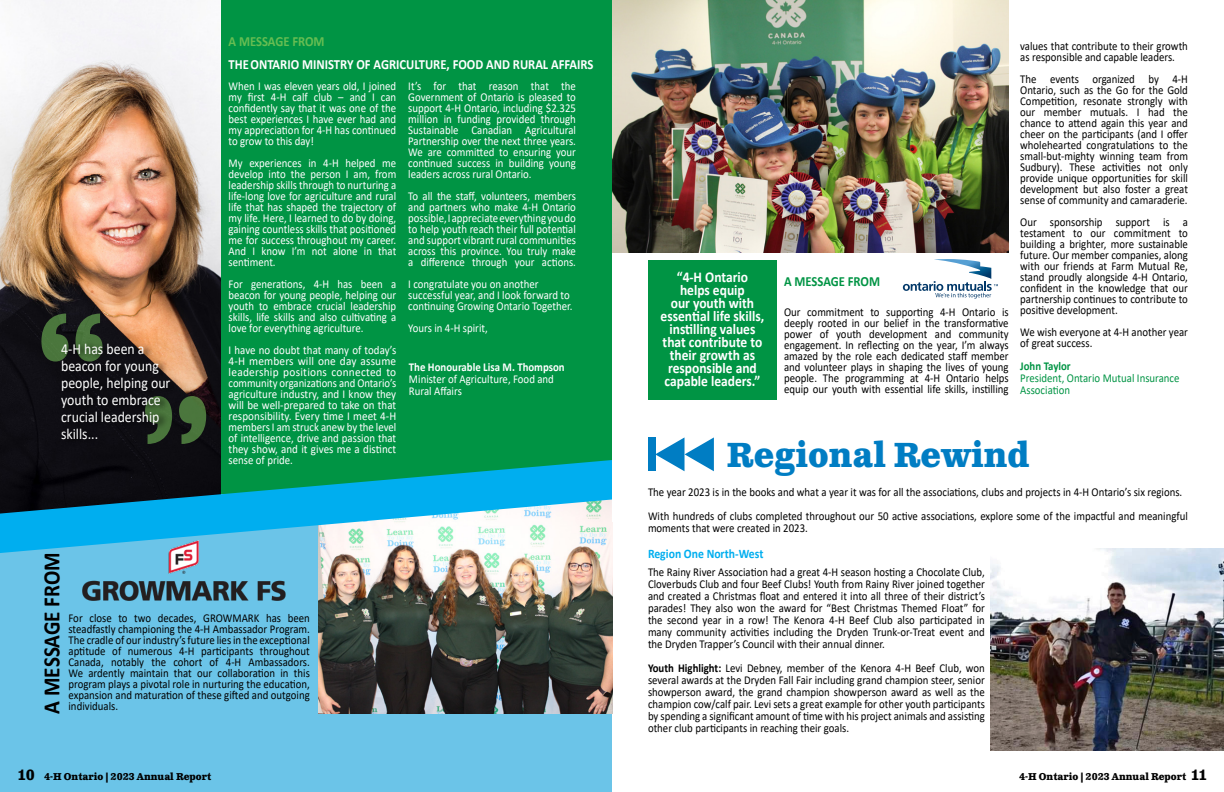
<style>
.page{position:relative;width:1224px;height:792px;background:#fff}
.page>*{position:absolute;margin:0;border:0;box-sizing:border-box;transform-origin:0 0}
.t1{font:700 150.9px "Clarendon Text Pro";color:#79c65d;scale:.9 1}
.t2{font:700 35px "Clarendon Text Pro";color:#007dc3;scale:.9 1}
.t3{font:700 23.5px "Calibri";color:#000;scale:.9 1}
.t4{font:15.4px/17px "Calibri";color:#fff;scale:.9 1}
.t5{font:700 15px/13px "Calibri";color:#fff;text-align:center;scale:.9 1}
.t6{font:700 14px "Calibri";color:#fff;scale:.9 1}
.t7{font:700 14px "Calibri";color:#67bd52;scale:.9 1}
.t8{font:700 14px "Calibri";color:#009444;scale:.9 1}
.t9{font:700 13px "Calibri";color:#00aeef;scale:.9 1}
.t10{font:12px/11px "Calibri";color:#000;text-align:justify;scale:.9 1}
.t11{font:12px/11px "Calibri";color:#fff;text-align:justify;scale:.9 1}
.t12{font:12px/11px "Calibri";color:#fff;text-align:justify;scale:.91 1}
.t13{font:12px/12px "Calibri";color:#009444;scale:.9 1}
.t14{font:700 12px "Calibri";color:#fff;scale:.9 1}
.t15{font:700 12px "Calibri";color:#009444;scale:.9 1}
.t16{font:700 10px "Clarendon Text Pro";color:#000;scale:.9 1}
.s1{font-weight:700}
.s2{font-size:15px}
</style>
<div class="page">
<div style="left:221px;top:0;width:391px;height:460px;background:#009444"></div>
<div style="left:0;top:495px;width:612px;height:297px;background:#6bc4e8"></div>
<img style="left:0;top:0;width:221px;height:460px">
<div style="left:61px;top:340px;width:119px;height:106px;background:#000;opacity:.75"></div>
<img style="left:318px;top:553px;width:295px;height:161px">
<svg style="left:0;top:460px;width:613px;height:93px;background:#3a9db1"></svg>
<div style="left:612px;top:425px;width:23px;height:97px;background:#fff"></div>
<img style="left:83px;top:541px;width:202px;height:59px">
<img style="left:612px;top:0;width:397px;height:252px">
<svg style="left:903px;top:259px;width:95px;height:40px"></svg>
<div style="left:648px;top:260px;width:129px;height:140px;background:#009444"></div>
<svg style="left:655px;top:437px;width:59px;height:34px"></svg>
<div style="left:648px;top:437px;width:7px;height:34px;background:#007dc3"></div>
<img style="left:991px;top:548px;width:233px;height:202px">
<h1 class="t1" style="left:36px;top:285px;width:84px">“</h1>
<p class="t4" style="left:61px;top:340px;width:123px">4-H has been a beacon for young people, helping our youth to embrace crucial leadership skills...</p>
<h1 class="t1" style="left:212px;top:473px;width:84px;rotate:-180deg">“</h1>
<p class="t7" style="left:229px;top:32px;width:108px">A MESSAGE FROM</p>
<p class="t6" style="left:229px;top:55px;width:407px">THEONTARIO MINISTRY OF AGRICULTURE, FOOD AND RURAL AFFAIRS</p>
<p class="t11" style="left:229px;top:80px;width:188px">When I was eleven years old, I joined my first 4-H calf club – and I can confidently say that it was one of the best experiences I have ever had and my appreciation for 4-H has continued to grow to this day!</p>
<p class="t11" style="left:229px;top:157px;width:188px">My experiences in 4-H helped me develop into the person I am, from leadership skills through to nurturing a life-long love for agriculture and rural life that has shaped the trajectory of my life. Here, I learned to do by doing, gaining countless skills that positioned me for success throughout my career.<br>And I know I’m not alone in that sentiment.</p>
<p class="t11" style="left:229px;top:278px;width:188px">For generations, 4-H has been a beacon for young people, helping our youth to embrace crucial leadership skills, life skills and also cultivating a love for everything agriculture.</p>
<p class="t12" style="left:229px;top:344px;width:186px">I have no doubt that many of today’s 4-H members will one day assume leadership positions connected to community organizations and Ontario’s agriculture industry, and I know they will be well-prepared to take on that responsibility. Every time I meet 4-H members I am struck anew by the level of intelligence, drive and passion that they show, and it gives me a distinct sense of pride.</p>
<p class="t11" style="left:408px;top:80px;width:188px">It’s for that reason that the Government of Ontario is pleased to support 4-H Ontario, including $2.325 million in funding provided through Sustainable Canadian Agricultural Partnership over the next three years.<br>We are committed to ensuring your continued success in building young leaders across rural Ontario.</p>
<p class="t11" style="left:408px;top:190px;width:188px">To all the staff, volunteers, members and partners who make 4-H Ontario possible, I appreciate everything you do to help youth reach their full potential and support vibrant rural communities across this province. You truly make a difference through your actions.</p>
<p class="t11" style="left:408px;top:278px;width:184px;text-align:left">I congratulate you on another successful year, and I look forward to continuing Growing Ontario Together.</p>
<p class="t11" style="left:408px;top:322px;width:90px">Yours in 4-H spirit,</p>
<p class="t14" style="left:409px;top:359px;width:175px">The Honourable Lisa M. Thompson</p>
<p class="t11" style="left:409px;top:373px;width:163px;line-height:12px">Minister of Agriculture, Food and<br>Rural Affairs</p>
<h3 class="t3" style="left:35px;top:714px;width:181px;rotate:-90deg">A MESSAGE FROM</h3>
<p class="t10" style="left:69px;top:612px;width:270px">For close to two decades, GROWMARK has been steadfastly championing the 4-H Ambassador Program.<br>The cradle of our industry’s future lies in the exceptional aptitude of numerous 4-H participants throughout Canada, notably the cohort of 4-H Ambassadors.<br>We ardently maintain that our collaboration in this program plays a pivotal role in nurturing the education, expansion and maturation of these gifted and outgoing individuals.</p>
<p class="t5" style="left:661px;top:271px;width:117px">“4-H Ontario helps equip<br>our youth with essential life skills, instilling values that contribute to their growth as responsible and capable leaders.”</p>
<p class="t8" style="left:784px;top:272px;width:108px">A MESSAGE FROM</p>
<p class="t10" style="left:784px;top:307px;width:251px">Our commitment to supporting 4-H Ontario is deeply rooted in our belief in the transformative power of youth development and community engagement. In reflecting on the year, I’m always amazed by the role each dedicated staff member and volunteer plays in shaping the lives of young people. The programming at 4-H Ontario helps equip our youth with essential life skills, instilling</p>
<p class="t10" style="left:1020px;top:40px;width:188px">values that contribute to their growth as responsible and capable leaders.</p>
<p class="t10" style="left:1020px;top:73px;width:188px">The events organized by 4-H Ontario, such as the Go for the Gold Competition, resonate strongly with our member mutuals. I had the chance to attend again this year and cheer on the participants (and I offer wholehearted congratulations to the small-but-mighty winning team from Sudbury). These activities not only provide unique opportunities for skill development but also foster a great sense of community and camaraderie.</p>
<p class="t10" style="left:1020px;top:216px;width:188px">Our sponsorship support is a testament to our commitment to building a brighter, more sustainable future. Our member companies, along with our friends at Farm Mutual Re, stand proudly alongside 4-H Ontario, confident in the knowledge that our partnership continues to contribute to positive development.</p>
<p class="t10" style="left:1020px;top:326px;width:188px">We wish everyone at 4-H another year of great success.</p>
<p class="t15" style="left:1020px;top:357px;width:58px">John Taylor</p>
<p class="t13" style="left:1020px;top:372px;width:179px">President, Ontario Mutual Insurance<br>Association</p>
<h2 class="t2" style="left:727px;top:434px;width:338px">Regional Rewind</h2>
<p class="t10" style="left:648px;top:480px;width:601px;line-height:24px">The year 2023 is in the books and what a year it was for all the associations, clubs and projects in 4-H Ontario’s six regions.<br>With hundreds of clubs completed throughout our 50 active associations, explore some of the impactful and meaningful</p>
<p class="t10" style="left:648px;top:523px;width:179px">moments that were created in 2023.</p>
<p class="t10" style="left:648px;top:566px;width:376px;line-height:12px">The Rainy River Association had a great 4-H season hosting a Chocolate Club, Cloverbuds Club and four Beef Clubs! Youth from Rainy River joined together and created a Christmas float and entered it into all three of their district’s parades! They also won the award for “Best Christmas Themed Float” for the second year in a row! The Kenora 4-H Beef Club also participated in many community activities including the Dryden Trunk-or-Treat event and the Dryden Trapper’s Council with their annual dinner.</p>
<p class="t10" style="left:648px;top:662px;width:376px;line-height:12px"><span class="s1">Youth Highlight:</span> Levi Debney, member of the Kenora 4-H Beef Club, won several awards at the Dryden Fall Fair including grand champion steer, senior showperson award, the grand champion showperson award as well as the champion cow/calf pair. Levi sets a great example for other youth participants by spending a significant amount of time with his project animals and assisting other club participants in reaching their goals.</p>
<p class="t9" style="left:648px;top:545px;width:130px">Region One North-West</p>
<p class="t16" style="left:18px;top:770px;width:216px"><span class="s2">10</span> 4-H Ontario | 2023 Annual Report</p>
<p class="t16" style="left:1019px;top:770px;width:210px">4-H Ontario | 2023 Annual Report <span class="s2">11</span></p>
</div>
